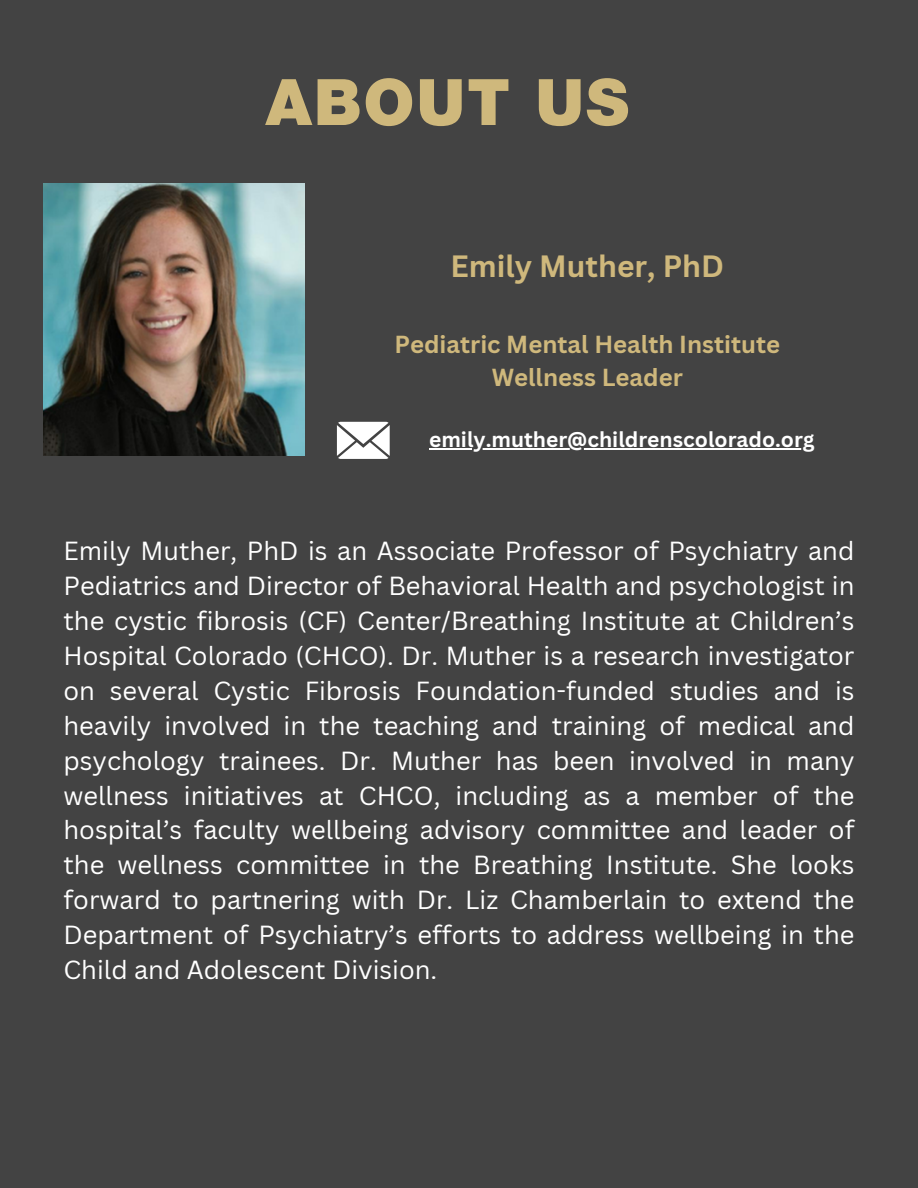
<style>
.page{position:relative;width:918px;height:1188px;background:#434343}
.page>*{position:absolute;margin:0;border:0;box-sizing:border-box;transform-origin:0 0}
.t1{font:900 64.2px "Helvetica Neue LT Std";letter-spacing:.03em;color:#cfb87c}
.t2{font:700 30px "Canva Sans";color:#cfb87c}
.t3{font:25.5px/34.8px "Canva Sans";color:#fff;text-align:justify}
.t4{font:700 24px/32.7px "Canva Sans";color:#cfb87c;text-align:center}
.t5{font:700 21px "Canva Sans";color:#fff}
</style>
<div class="page">
<img style="left:44px;top:183px;width:260px;height:273px">
<svg style="left:337px;top:422px;width:53px;height:37px"></svg>
<hr style="left:429px;top:448px;width:386px;height:1px;background:#fff">
<h1 class="t1" style="left:266px;top:79px;width:365px">ABOUT US</h1>
<p class="t2" style="left:451px;top:245px;width:275px">Emily Muther, PhD</p>
<h2 class="t4" style="left:394px;top:328px;width:387px">Pediatric Mental Health Institute<br>Wellness Leader</h2>
<p class="t5" style="left:429px;top:425px;width:387px">emily.muther@childrenscolorado.org</p>
<h3 class="t3" style="left:63px;top:533px;width:793px">Emily Muther, PhD is an Associate Professor of Psychiatry and Pediatrics and Director of Behavioral Health and psychologist in the cystic fibrosis (CF) Center/Breathing Institute at Children’s Hospital Colorado (CHCO). Dr. Muther is a research investigator on several Cystic Fibrosis Foundation-funded studies and is heavily involved in the teaching and training of medical and psychology trainees. Dr. Muther has been involved in many wellness initiatives at CHCO, including as a member of the hospital’s faculty wellbeing advisory committee and leader of the wellness committee in the Breathing Institute. She looks forward to partnering with Dr. Liz Chamberlain to extend the Department of Psychiatry’s efforts to address wellbeing in the Child and Adolescent Division.</h3>
</div>
